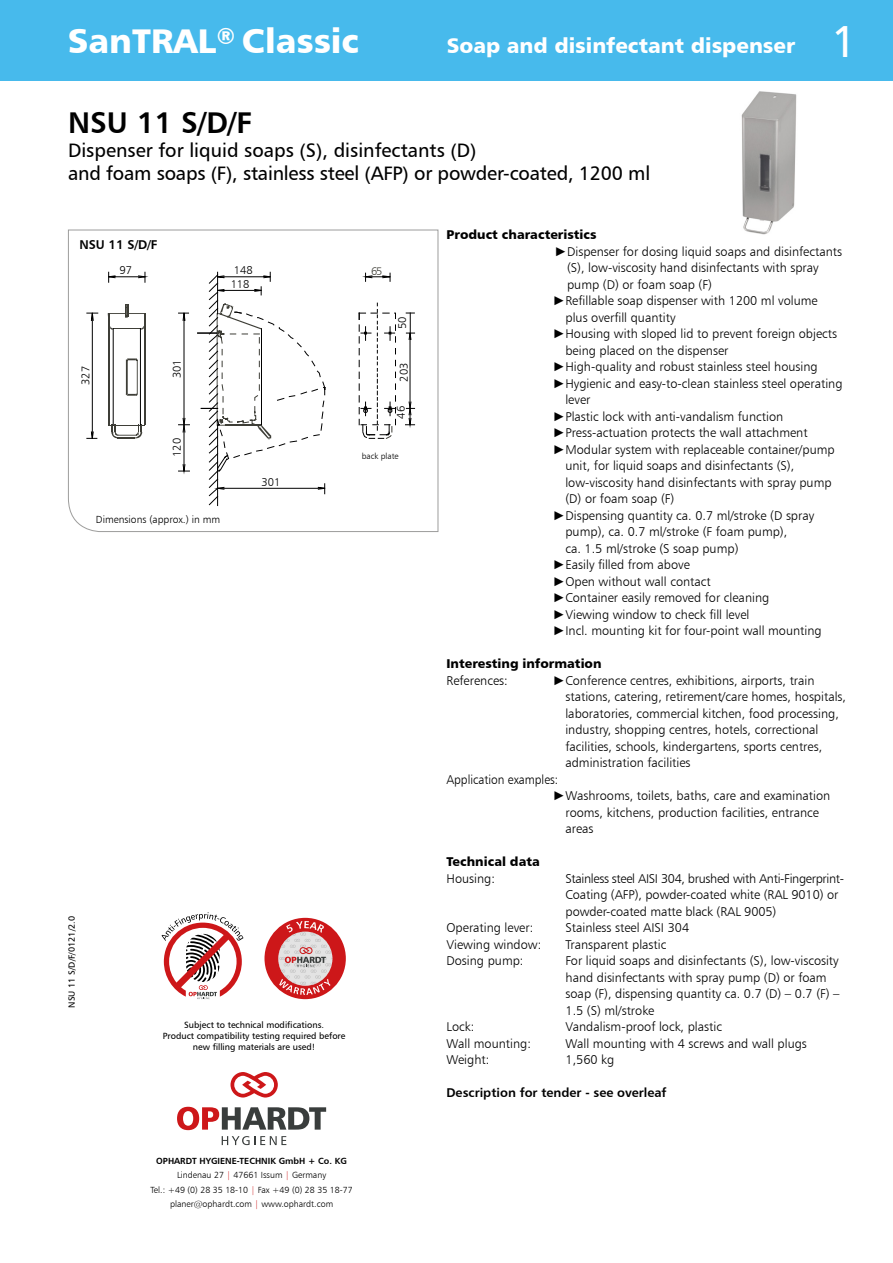
<style>
.page{position:relative;width:893px;height:1263px;background:#fff}
.page>*{position:absolute;margin:0;border:0;box-sizing:border-box;transform-origin:0 0}
.t1{font:34.35px "Humanist 777 BT Black B";color:#fff}
.t2{font:30px "Humanist 777 BT Bold B";color:#000}
.t3{font:21px "Humanist 777 BT Black B";color:#fff}
.t4{font:19.5px/23.4px "Humanist 777 BT Roman B";letter-spacing:-.01em;color:#000}
.t5{font:12.75px/16.5px "Humanist 777 BT Light B";color:#000}
.t6{font:12.75px "Humanist 777 BT Black B";color:#000}
.t7{font:12.75px "Humanist 777 BT Bold B";color:#000}
.t8{font:12.75px "Humanist 777 BT Light B";color:#000;scale:.94 1}
.t9{font:11.25px "Humanist 777 BT Light B";color:#000}
.t10{font:10.95px "Humanist 777 BT Light B";color:#3e3e37}
.t11{font:10.5px "Humanist 777 BT Light B";color:#000}
.t12{font:10.35px "Humanist 777 BT Light B";color:#000}
.t13{font:9px/10.8px "Humanist 777 BT Roman B";color:#000;text-align:center}
.t14{font:8.85px/14.2px "Humanist 777 BT Light B";color:#000;text-align:center}
.t15{font:8.85px "Humanist 777 BT Bold B";color:#000}
.t16{font:8.4px "Humanist 777 BT Light B";color:#000}
.s1{font-family:"Humanist 777 BT Roman B";font-size:45px}
.s2{color:#cd1719}
.s3{font-family:"Arial"}
</style>
<div class="page">
<div style="left:0;top:0;width:893px;height:81px;background:#47baec"></div>
<svg style="left:230px;top:1072px;width:48px;height:25px"></svg>
<svg style="left:177px;top:1107px;width:149px;height:23px"></svg>
<svg style="left:222px;top:1136px;width:64px;height:9px"></svg>
<div style="left:264px;top:918px;width:82px;height:81px;background:#cd1719;border-radius:50%"></div>
<svg style="left:278px;top:921px;width:55px;height:74px"></svg>
<svg style="left:162px;top:912px;width:82px;height:87px"></svg>
<svg style="left:68px;top:229px;width:371px;height:303px"></svg>
<div style="left:96px;top:515px;width:176px;height:13px;background:#fff"></div>
<svg style="left:108px;top:304px;width:38px;height:25px"></svg>
<hr style="left:144px;top:313px;width:2px;height:112px;background:#3e3e37">
<hr style="left:108px;top:313px;width:2px;height:112px;background:#3e3e37">
<hr style="left:109px;top:425px;width:36px;height:1px;background:#3e3e37">
<svg style="left:111px;top:425px;width:31px;height:14px"></svg>
<svg style="left:126px;top:358px;width:16px;height:38px"></svg>
<hr style="left:140px;top:328px;width:1px;height:97px;background:#000">
<hr style="left:113px;top:328px;width:1px;height:97px;background:#000">
<svg style="left:99px;top:272px;width:51px;height:10px"></svg>
<svg style="left:179px;top:302px;width:10px;height:174px"></svg>
<svg style="left:87px;top:302px;width:11px;height:146px"></svg>
<svg style="left:198px;top:272px;width:217px;height:234px"></svg>
<img style="left:741px;top:91px;width:56px;height:144px">
<h1 class="t1" style="left:68px;top:19px;width:293px">SanTRAL<sup>®</sup> Classic</h1>
<h3 class="t3" style="left:447px;top:33px;width:412px">Soap and disinfectant dispenser <span class="s1">1</span></h3>
<h2 class="t2" style="left:68px;top:104px;width:185px">NSU 11 S/D/F</h2>
<h3 class="t4" style="left:68px;top:138px;width:584px">Dispenser for liquid soaps (S), disinfectants (D)<br>and foam soaps (F), stainless steel (AFP) or powder-coated, 1200 ml</h3>
<p class="t7" style="left:79px;top:236px;width:80px">NSU 11 S/D/F</p>
<p class="t9" style="left:119px;top:263px;width:14px">97</p>
<p class="t9" style="left:234px;top:263px;width:20px">148</p>
<p class="t10" style="left:371px;top:265px;width:13px">65</p>
<p class="t9" style="left:231px;top:277px;width:20px">118</p>
<p class="t9" style="left:395px;top:329px;width:14px;rotate:-90deg">50</p>
<p class="t9" style="left:79px;top:385px;width:20px;rotate:-90deg">327</p>
<p class="t9" style="left:170px;top:378px;width:20px;rotate:-90deg">301</p>
<p class="t9" style="left:170px;top:457px;width:20px;rotate:-90deg">120</p>
<p class="t12" style="left:96px;top:513px;width:126px">Dimensions (approx.) in mm</p>
<p class="t11" style="left:96px;top:514px;width:81px">Maße (ca.) in mm</p>
<p class="t9" style="left:262px;top:475px;width:20px">301</p>
<p class="t9" style="left:397px;top:382px;width:20px;rotate:-90deg">203</p>
<p class="t9" style="left:394px;top:419px;width:14px;rotate:-90deg">46</p>
<p class="t16" style="left:362px;top:451px;width:38px">back plate</p>
<p class="t13" style="left:66px;top:1008px;width:93px;rotate:-90deg">NSU 11 S/D/F/0121/2.0</p>
<p class="t13" style="left:163px;top:1020px;width:184px">Subject to technical modifications.<br>Product compatibility testing required before new filling materials are used!</p>
<p class="t15" style="left:156px;top:1155px;width:192px">OPHARDT HYGIENE-TECHNIK GmbH + Co. KG</p>
<p class="t14" style="left:150px;top:1168px;width:204px">Lindenau 27 <span class="s2">|</span> 47661 Issum <span class="s2">|</span> Germany<br>Tel.: +49 (0) 28 35 18-10 <span class="s2">|</span> Fax +49 (0) 28 35 18-77 planer@ophardt.com <span class="s2">|</span> www.ophardt.com</p>
<p class="t6" style="left:446px;top:227px;width:152px">Product characteristics</p>
<p class="t5" style="left:554px;top:243px;width:289px"><span class="s3">►</span>Dispenser for dosing liquid soaps and disinfectants</p>
<p class="t5" style="left:567px;top:259px;width:253px">(S), low-viscosity hand disinfectants with spray</p>
<p class="t5" style="left:567px;top:276px;width:146px">pump (D) or foam soap (F)</p>
<p class="t5" style="left:553px;top:292px;width:266px"><span class="s3">►</span>Refillable soap dispenser with 1200 ml volume</p>
<p class="t5" style="left:566px;top:309px;width:111px">plus overfill quantity</p>
<p class="t5" style="left:553px;top:325px;width:286px"><span class="s3">►</span>Housing with sloped lid to prevent foreign objects</p>
<p class="t5" style="left:565px;top:342px;width:165px">being placed on the dispenser</p>
<p class="t5" style="left:553px;top:358px;width:266px"><span class="s3">►</span>High-quality and robust stainless steel housing</p>
<p class="t5" style="left:553px;top:375px;width:291px"><span class="s3">►</span>Hygienic and easy-to-clean stainless steel operating</p>
<p class="t5" style="left:565px;top:391px;width:27px">lever</p>
<p class="t5" style="left:553px;top:408px;width:232px"><span class="s3">►</span>Plastic lock with anti-vandalism function</p>
<p class="t5" style="left:553px;top:424px;width:256px"><span class="s3">►</span>Press-actuation protects the wall attachment</p>
<p class="t5" style="left:553px;top:441px;width:283px"><span class="s3">►</span>Modular system with replaceable container/pump</p>
<p class="t5" style="left:565px;top:457px;width:230px">unit, for liquid soaps and disinfectants (S),</p>
<p class="t5" style="left:565px;top:474px;width:268px">low-viscosity hand disinfectants with spray pump</p>
<p class="t5" style="left:565px;top:490px;width:110px">(D) or foam soap (F)</p>
<p class="t5" style="left:553px;top:507px;width:263px"><span class="s3">►</span>Dispensing quantity ca. 0.7 ml/stroke (D spray</p>
<p class="t5" style="left:565px;top:523px;width:223px">pump), ca. 0.7 ml/stroke (F foam pump),</p>
<p class="t5" style="left:565px;top:540px;width:175px">ca. 1.5 ml/stroke (S soap pump)</p>
<p class="t5" style="left:553px;top:556px;width:139px"><span class="s3">►</span>Easily filled from above</p>
<p class="t5" style="left:553px;top:573px;width:160px"><span class="s3">►</span>Open without wall contact</p>
<p class="t5" style="left:553px;top:589px;width:218px"><span class="s3">►</span>Container easily removed for cleaning</p>
<p class="t5" style="left:553px;top:606px;width:198px"><span class="s3">►</span>Viewing window to check fill level</p>
<p class="t5" style="left:553px;top:622px;width:270px"><span class="s3">►</span>Incl. mounting kit for four-point wall mounting</p>
<p class="t6" style="left:446px;top:656px;width:157px">Interesting information</p>
<p class="t5" style="left:446px;top:672px;width:63px">References:</p>
<p class="t5" style="left:553px;top:672px;width:263px"><span class="s3">►</span>Conference centres, exhibitions, airports, train</p>
<p class="t5" style="left:565px;top:688px;width:282px">stations, catering, retirement/care homes, hospitals,</p>
<p class="t5" style="left:565px;top:705px;width:275px">laboratories, commercial kitchen, food processing,</p>
<p class="t5" style="left:565px;top:721px;width:255px">industry, shopping centres, hotels, correctional</p>
<p class="t5" style="left:565px;top:738px;width:258px">facilities, schools, kindergartens, sports centres,</p>
<p class="t5" style="left:565px;top:754px;width:127px">administration facilities</p>
<p class="t8" style="left:446px;top:772px;width:120px">Application examples:</p>
<p class="t5" style="left:553px;top:787px;width:279px"><span class="s3">►</span>Washrooms, toilets, baths, care and examination</p>
<p class="t5" style="left:565px;top:804px;width:255px">rooms, kitchens, production facilities, entrance</p>
<p class="t5" style="left:565px;top:820px;width:30px">areas</p>
<p class="t6" style="left:446px;top:854px;width:95px">Technical data</p>
<p class="t5" style="left:446px;top:870px;width:50px">Housing:</p>
<p class="t5" style="left:566px;top:870px;width:280px">Stainless steel AISI 304, brushed with Anti-Fingerprint-<br>Coating (AFP), powder-coated white (RAL 9010) or powder-coated matte black (RAL 9005)</p>
<p class="t5" style="left:446px;top:919px;width:88px">Operating lever:</p>
<p class="t5" style="left:566px;top:919px;width:125px">Stainless steel AISI 304</p>
<p class="t5" style="left:446px;top:936px;width:96px">Viewing window:</p>
<p class="t5" style="left:566px;top:936px;width:102px">Transparent plastic</p>
<p class="t5" style="left:446px;top:952px;width:79px">Dosing pump:</p>
<p class="t5" style="left:566px;top:952px;width:276px">For liquid soaps and disinfectants (S), low-viscosity hand disinfectants with spray pump (D) or foam soap (F), dispensing quantity ca. 0.7 (D) – 0.7 (F) – 1.5 (S) ml/stroke</p>
<p class="t5" style="left:446px;top:1018px;width:29px">Lock:</p>
<p class="t5" style="left:565px;top:1018px;width:158px">Vandalism-proof lock, plastic</p>
<p class="t5" style="left:446px;top:1035px;width:86px">Wall mounting:</p>
<p class="t5" style="left:565px;top:1035px;width:243px">Wall mounting with 4 screws and wall plugs</p>
<p class="t5" style="left:446px;top:1051px;width:44px">Weight:</p>
<p class="t5" style="left:565px;top:1051px;width:50px">1,560 kg</p>
<p class="t7" style="left:446px;top:1085px;width:222px">Description for tender - see overleaf</p>
</div>
